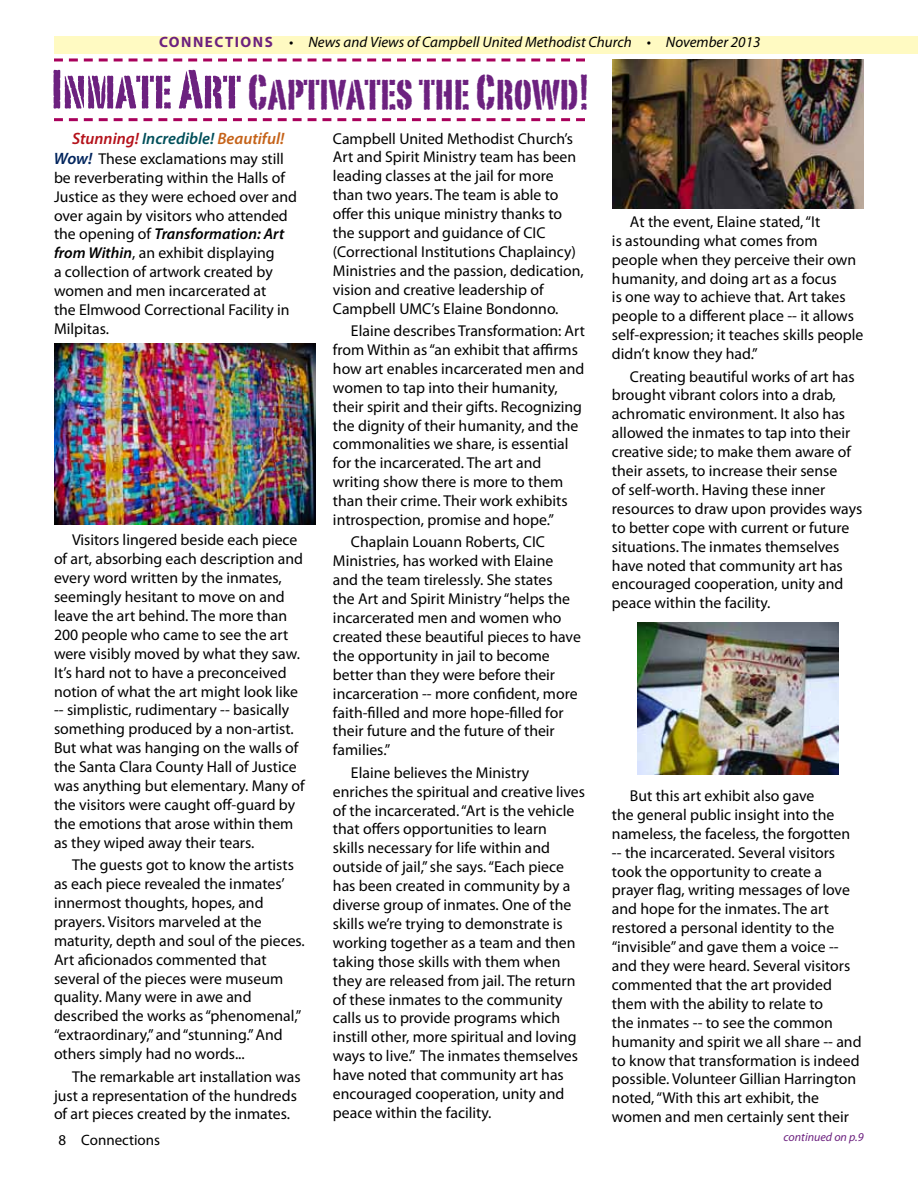
<style>
.page{position:relative;width:918px;height:1188px;background:#fff}
.page>*{position:absolute;margin:0;border:0;box-sizing:border-box;transform-origin:0 0}
.t1{font:48px "Portago ITCTT";color:#6c217f}
.t2{font:italic 600 16.5px "Myriad Pro";color:#004f5a}
.t3{font:15.75px/18.9px "Myriad Pro";color:#000}
.t4{font:italic 15px "Myriad Pro";color:#000}
.t5{font:15px "Myriad Pro";color:#000}
.t6{font:italic 12px "Myriad Pro";color:#6c217f}
.s1{font-weight:700;font-style:normal;color:#6c217f}
.s2{font-size:54px}
.s3{color:#b5121b}
.s4{color:#c56218}
.s5{font-weight:600;font-style:italic;font-size:16.5px;color:#00245d}
.s6{font-weight:600;font-style:italic}
</style>
<div class="page">
<div style="left:55px;top:36px;width:863px;height:18px;background:#fffac2"></div>
<img style="left:54px;top:343px;width:262px;height:182px">
<img style="left:638px;top:622px;width:200px;height:153px">
<img style="left:612px;top:60px;width:252px;height:148px">
<svg style="left:54px;top:58px;width:531px;height:3px"></svg>
<svg style="left:54px;top:118px;width:531px;height:3px"></svg>
<p class="t4" style="left:159px;top:33px;width:603px"><span class="s1">CONNECTIONS</span> • News and Views of Campbell United Methodist Church • November 2013</p>
<h1 class="t1" style="left:51px;top:61px;width:540px"><span class="s2">Inmate Art</span> Captivates the Crowd!</h1>
<p class="t2" style="left:72px;top:128px;width:214px"><span class="s3">Stunning!</span> Incredible! <span class="s4">Beautiful!</span></p>
<p class="t3" style="left:54px;top:149px;width:245px"><span class="s5">Wow!</span> These exclamations may still be reverberating within the Halls of<br>Justice as they were echoed over and over again by visitors who attended the opening of <span class="s6">Transformation: Art from Within</span>, an exhibit displaying<br>a collection of artwork created by women and men incarcerated at<br>the Elmwood Correctional Facility in<br>Milpitas.</p>
<p class="t3" style="left:333px;top:129px;width:252px">Campbell United Methodist Church’s Art and Spirit Ministry team has been leading classes at the jail for more than two years. The team is able to offer this unique ministry thanks to the support and guidance of CIC (Correctional Institutions Chaplaincy)<br>Ministries and the passion, dedication, vision and creative leadership of Campbell UMC’s Elaine Bondonno.</p>
<p class="t3" style="left:333px;top:321px;width:253px;text-indent:18px">Elaine describes Transformation: Art from Within as “an exhibit that affirms how art enables incarcerated men and women to tap into their humanity, their spirit and their gifts. Recognizing the dignity of their humanity, and the commonalities we share, is essential for the incarcerated. The art and writing show there is more to them than their crime. Their work exhibits introspection, promise and hope.”</p>
<p class="t3" style="left:333px;top:532px;width:249px;text-indent:18px">Chaplain Louann Roberts, CIC Ministries, has worked with Elaine and the team tirelessly. She states<br>the Art and Spirit Ministry “helps the incarcerated men and women who created these beautiful pieces to have the opportunity in jail to become better than they were before their incarceration -- more confident, more faith-filled and more hope-filled for their future and the future of their families.”</p>
<p class="t3" style="left:333px;top:763px;width:254px;text-indent:18px">Elaine believes the Ministry enriches the spiritual and creative lives of the incarcerated. “Art is the vehicle that offers opportunities to learn<br>skills necessary for life within and outside of jail,” she says. “Each piece has been created in community by a diverse group of inmates. One of the skills we’re trying to demonstrate is working together as a team and then taking those skills with them when they are released from jail. The return of these inmates to the community calls us to provide programs which instill other, more spiritual and loving ways to live.” The inmates themselves have noted that community art has encouraged cooperation, unity and peace within the facility.</p>
<p class="t3" style="left:612px;top:212px;width:253px;text-indent:18px">At the event, Elaine stated, “It<br>is astounding what comes from people when they perceive their own humanity, and doing art as a focus<br>is one way to achieve that. Art takes people to a different place -- it allows self-expression; it teaches skills people didn’t know they had.”</p>
<p class="t3" style="left:612px;top:367px;width:252px;text-indent:18px">Creating beautiful works of art has brought vibrant colors into a drab, achromatic environment. It also has allowed the inmates to tap into their creative side; to make them aware of their assets, to increase their sense<br>of self-worth. Having these inner resources to draw upon provides ways to better cope with current or future situations. The inmates themselves have noted that community art has encouraged cooperation, unity and peace within the facility.</p>
<p class="t3" style="left:54px;top:530px;width:252px;text-indent:18px">Visitors lingered beside each piece of art, absorbing each description and every word written by the inmates, seemingly hesitant to move on and leave the art behind. The more than 200 people who came to see the art were visibly moved by what they saw.<br>It’s hard not to have a preconceived notion of what the art might look like -- simplistic, rudimentary -- basically something produced by a non-artist.<br>But what was hanging on the walls of the Santa Clara County Hall of Justice was anything but elementary. Many of the visitors were caught off-guard by the emotions that arose within them as they wiped away their tears.</p>
<p class="t3" style="left:54px;top:855px;width:252px;text-indent:18px">The guests got to know the artists as each piece revealed the inmates’ innermost thoughts, hopes, and prayers. Visitors marveled at the maturity, depth and soul of the pieces.<br>Art aficionados commented that several of the pieces were museum quality. Many were in awe and described the works as “phenomenal,” “extraordinary,” and “stunning.” And others simply had no words...</p>
<p class="t3" style="left:54px;top:1067px;width:248px;text-indent:18px">The remarkable art installation was just a representation of the hundreds of art pieces created by the inmates.</p>
<p class="t3" style="left:612px;top:786px;width:251px;text-indent:18px">But this art exhibit also gave<br>the general public insight into the nameless, the faceless, the forgotten -- the incarcerated. Several visitors took the opportunity to create a prayer flag, writing messages of love and hope for the inmates. The art restored a personal identity to the “invisible” and gave them a voice -- and they were heard. Several visitors commented that the art provided them with the ability to relate to<br>the inmates -- to see the common humanity and spirit we all share -- and to know that transformation is indeed possible. Volunteer Gillian Harrington noted, “With this art exhibit, the women and men certainly sent their</p>
<p class="t6" style="left:784px;top:1129px;width:82px">continued on p.9</p>
<p class="t5" style="left:59px;top:1131px;width:103px">8 Connections</p>
</div>
